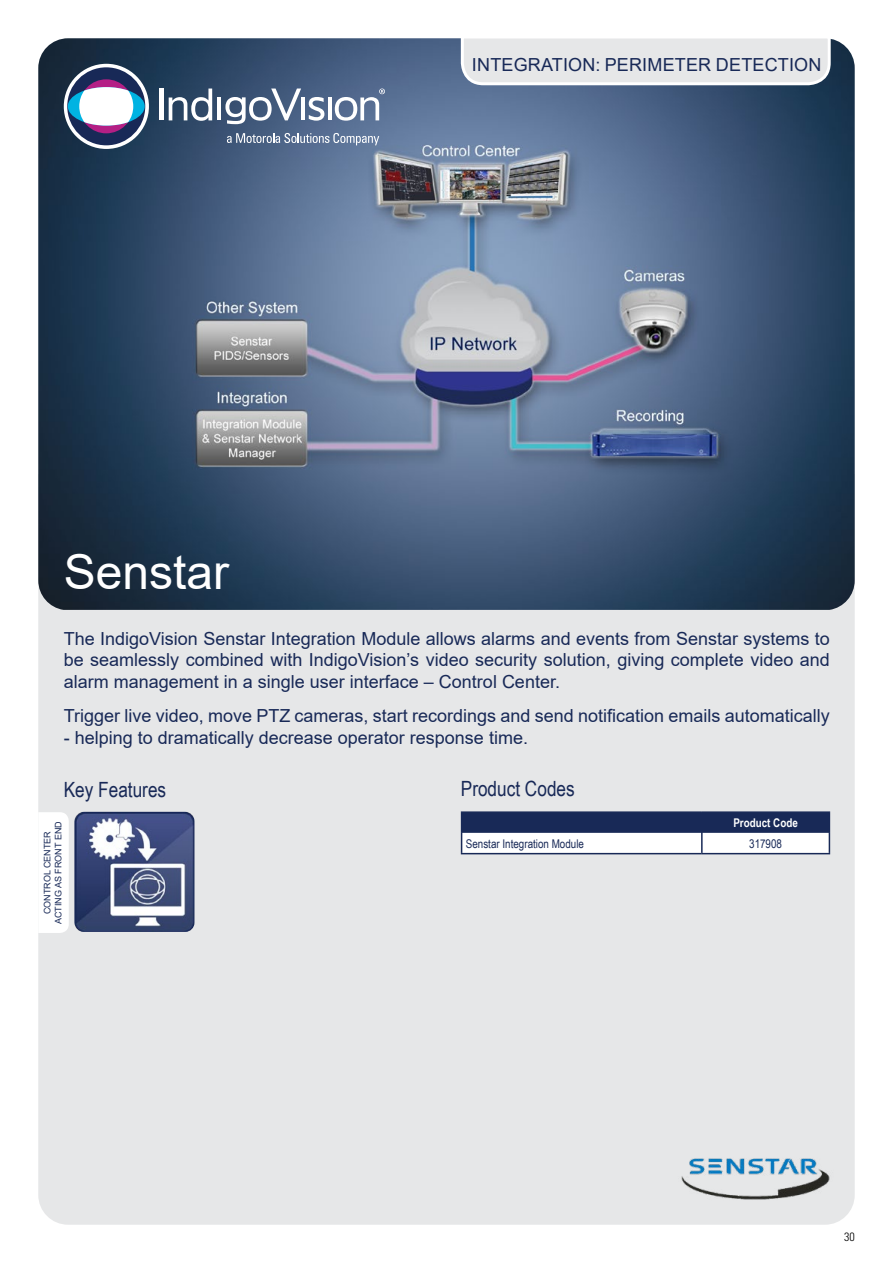
<style>
.page{position:relative;width:893px;height:1263px;background:#fff}
.page>*{position:absolute;margin:0;border:0;box-sizing:border-box;transform-origin:0 0}
.t1{font:48px "Arial";color:#fff}
.t2{font:21px "Arial Narrow";color:#182957}
.t3{font:18px/21.6px "Arial";color:#182957;text-align:justify}
.t4{font:12px "Arial Narrow";color:#182957}
.t5{font:700 12px "Arial Narrow";color:#fff}
.t6{font:300 condensed 12px "Univers";color:#000}
.t7{font:9px/10.8px "Arial";color:#182957;text-align:center}
</style>
<div class="page">
<div style="left:38px;top:610px;width:817px;height:615px;background:#e6e7e8"></div>
<svg style="left:38px;top:812px;width:31px;height:121px"></svg>
<img style="left:38px;top:38px;width:817px;height:572px">
<svg style="left:459px;top:38px;width:373px;height:49px;background:#dee1e3"></svg>
<hr style="left:461px;top:811px;width:241px;height:2px;background:#182957">
<hr style="left:702px;top:811px;width:128px;height:2px;background:#182957">
<svg style="left:461px;top:813px;width:369px;height:40px"></svg>
<hr style="left:461px;top:853px;width:241px;height:1px;background:#182957">
<hr style="left:702px;top:853px;width:128px;height:1px;background:#182957">
<img style="left:665px;top:1140px;width:180px;height:77px">
<svg style="left:64px;top:64px;width:85px;height:85px"></svg>
<svg style="left:67px;top:67px;width:78px;height:78px"></svg>
<svg style="left:309px;top:97px;width:15px;height:24px"></svg>
<hr style="left:159px;top:88px;width:4px;height:32px;background:#fff">
<svg style="left:169px;top:89px;width:43px;height:32px"></svg>
<hr style="left:218px;top:97px;width:3px;height:23px;background:#fff">
<svg style="left:225px;top:89px;width:76px;height:35px"></svg>
<hr style="left:301px;top:97px;width:4px;height:23px;background:#fff">
<hr style="left:328px;top:97px;width:3px;height:23px;background:#fff">
<svg style="left:227px;top:133px;width:152px;height:12px;background:#7e8fa9"></svg>
<svg style="left:335px;top:89px;width:50px;height:32px"></svg>
<img style="left:74px;top:812px;width:120px;height:120px">
<p class="t3" style="left:472px;top:54px;width:351px">INTEGRATION: PERIMETER DETECTION</p>
<h1 class="t1" style="left:64px;top:539px;width:167px">Senstar</h1>
<p class="t3" style="left:64px;top:627px;width:768px">The IndigoVision Senstar Integration Module allows alarms and events from Senstar systems to be seamlessly combined with IndigoVision’s video security solution, giving complete video and alarm management in a single user interface – Control Center.</p>
<p class="t3" style="left:64px;top:705px;width:768px">Trigger live video, move PTZ cameras, start recordings and send notification emails automatically</p>
<p class="t3" style="left:64px;top:726px;width:466px">- helping to dramatically decrease operator response time.</p>
<p class="t2" style="left:64px;top:774px;width:104px">Key Features</p>
<p class="t2" style="left:461px;top:773px;width:115px">Product Codes</p>
<p class="t7" style="left:42px;top:924px;width:104px;rotate:-90deg">CONTROL CENTER<br>ACTING AS FRONT END</p>
<p class="t5" style="left:733px;top:813px;width:66px">Product Code</p>
<p class="t4" style="left:466px;top:835px;width:120px">Senstar Integration Module</p>
<p class="t4" style="left:749px;top:835px;width:34px">317908</p>
<p class="t6" style="left:844px;top:1229px;width:12px">30</p>
</div>
